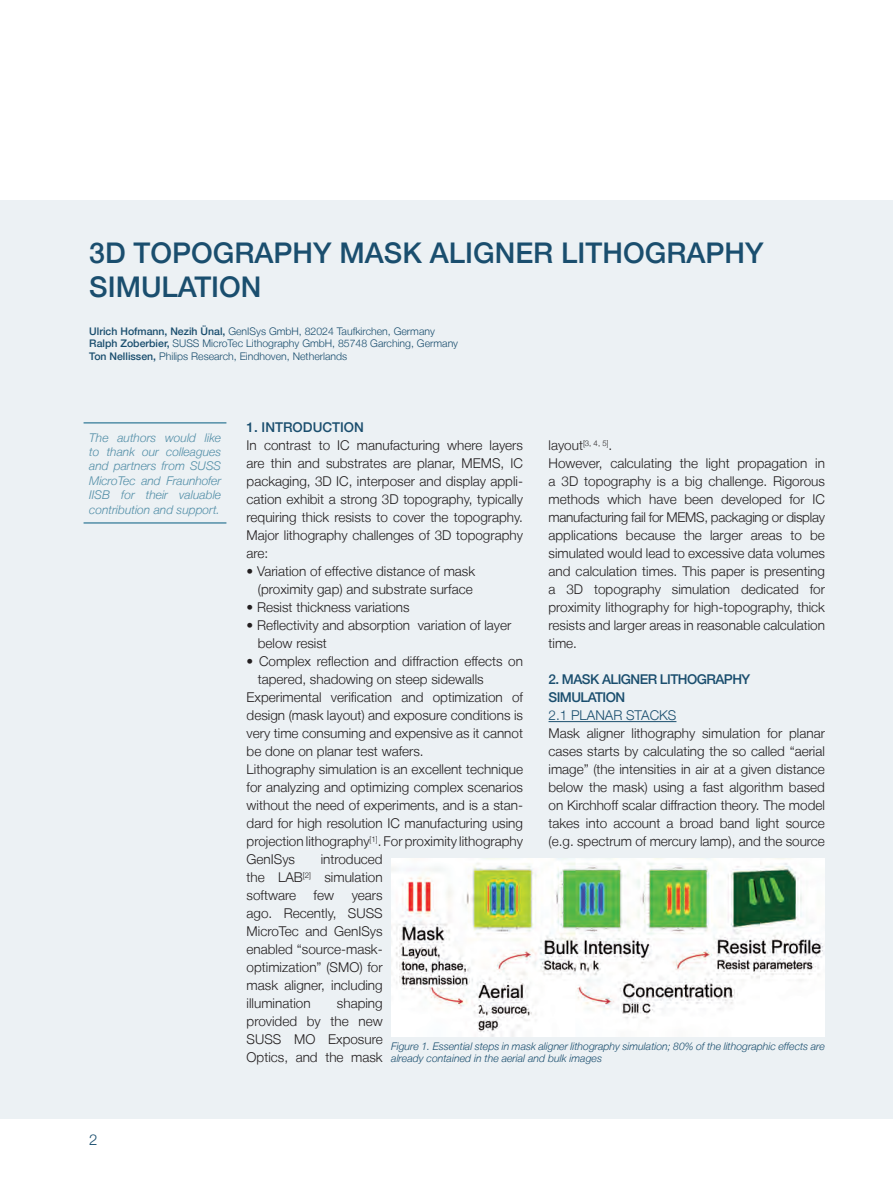
<style>
.page{position:relative;width:893px;height:1191px;background:#fff}
.page>*{position:absolute;margin:0;border:0;box-sizing:border-box;transform-origin:0 0}
.t1{font:500 28.5px/34.2px "Helvetica Neue LT";color:#1a4e6e}
.t2{font:300 15px "Helvetica Neue LT";color:#1a4e6e}
.t3{font:300 13.5px/18px "Helvetica Neue LT";color:#231f20;text-align:justify}
.t4{font:500 13.5px "Helvetica Neue LT";letter-spacing:-.04em;color:#1a4e6e}
.t5{font:300 13.5px "Helvetica Neue LT";color:#1a4e6e}
.t6{font:italic 300 12px/14.4px "Helvetica Neue LT";color:#528ea7;text-align:justify}
.t7{font:300 10.5px/12.6px "Helvetica Neue LT";color:#1a4e6e}
.t8{font:italic 300 10.5px/12.6px "Helvetica Neue LT";color:#1a4e6e}
.s1{font-weight:500}
</style>
<div class="page">
<div style="left:0;top:200px;width:893px;height:918px;background:#ecf1f4"></div>
<hr style="left:549px;top:721px;width:127px;height:1px;background:#1a4e6e">
<img style="left:391px;top:858px;width:434px;height:178px">
<hr style="left:84px;top:422px;width:142px;height:1px;background:#528ea7">
<hr style="left:84px;top:522px;width:142px;height:2px;background:#528ea7">
<h1 class="t1" style="left:89px;top:235px;width:676px">3D Topography Mask Aligner Lithography<br>Simulation</h1>
<p class="t7" style="left:89px;top:324px;width:370px"><span class="s1">Ulrich Hofmann, Nezih Ünal,</span> GenISys GmbH, 82024 Taufkirchen, Germany<br><span class="s1">Ralph Zoberbier,</span> SUSS MicroTec Lithography GmbH, 85748 Garching, Germany<br><span class="s1">Ton Nellissen,</span> Philips Research, Eindhoven, Netherlands</p>
<p class="t6" style="left:89px;top:430px;width:133px">The authors would like to thank our colleagues and partners from SUSS MicroTec and Fraunhofer IISB for their valuable contribution and support.</p>
<p class="t4" style="left:247px;top:419px;width:24px">1. INTRO</p>
<p class="t4" style="left:303px;top:419px;width:19px">DUCTION</p>
<p class="t3" style="left:247px;top:436px;width:278px">In contrast to IC manufacturing where layers are thin and substrates are planar, MEMS, IC packaging, 3D IC, interposer and display appli&shy;cation exhibit a strong 3D topography, typically requiring thick resists to cover the topography.<br>Major lithography challenges of 3D topography are:</p>
<p class="t3" style="left:247px;top:562px;width:230px;text-align:right">• Variation of effective distance of mask (proximity gap) and substrate surface</p>
<p class="t3" style="left:247px;top:598px;width:164px">• Resist thickness variations</p>
<p class="t3" style="left:258px;top:616px;width:255px;text-indent:-11px">• Reflectivity and absorption variation of layer below resist</p>
<p class="t3" style="left:247px;top:652px;width:278px">• Complex reflection and diffraction effects on</p>
<p class="t3" style="left:258px;top:670px;width:227px">tapered, shadowing on steep sidewalls</p>
<p class="t3" style="left:247px;top:688px;width:278px">Experimental verification and optimization of</p>
<p class="t3" style="left:247px;top:706px;width:278px">design (mask layout) and exposure conditions is</p>
<p class="t3" style="left:247px;top:724px;width:278px">very time consuming and expensive as it cannot</p>
<p class="t3" style="left:247px;top:742px;width:179px">be done on planar test wafers.</p>
<p class="t3" style="left:247px;top:760px;width:278px">Lithography simulation is an excellent technique</p>
<p class="t3" style="left:247px;top:778px;width:278px">for analyzing and optimizing complex scenarios</p>
<p class="t3" style="left:247px;top:796px;width:278px">without the need of experiments, and is a stan-</p>
<p class="t3" style="left:247px;top:814px;width:278px">dard for high resolution IC manufacturing using</p>
<p class="t3" style="left:247px;top:832px;width:278px">projection lithography<sup>[1]</sup>. For proximity lithography</p>
<p class="t3" style="left:247px;top:850px;width:50px">GenISys</p>
<p class="t3" style="left:549px;top:436px;width:278px;text-align:left">layout<sup>[3,</sup> <sup>4,</sup> <sup>5]</sup>.<br>However, calculating the light propagation in a 3D topography is a big challenge. Rigorous methods which have been developed for IC manufacturing fail for MEMS, packaging or display applications because the larger areas to be simulated would lead to excessive data volumes and calculation times. This paper is presenting a 3D topography simulation dedicated for proximity lithography for high-topography, thick resists and larger areas in reasonable calculation time.</p>
<p class="t4" style="left:549px;top:671px;width:71px">2. MASK ALIGNER</p>
<p class="t4" style="left:660px;top:671px;width:9px">LITHOGR</p>
<p class="t4" style="left:715px;top:671px;width:18px">APHY</p>
<p class="t4" style="left:549px;top:689px;width:55px">SI MULATION</p>
<p class="t5" style="left:549px;top:707px;width:41px">2.1 Planar</p>
<p class="t5" style="left:626px;top:707px;width:50px">Stac ks</p>
<p class="t3" style="left:549px;top:724px;width:278px">Mask aligner lithography simulation for planar cases starts by calculating the so called “aerial image” (the intensities in air at a given distance below the mask) using a fast algorithm based on Kirchhoff scalar diffraction theory. The model takes into account a broad band light source (e.g. spectrum of mercury lamp), and the source</p>
<p class="t3" style="left:247px;top:850px;width:138px;text-indent:74px">introduced the LAB<sup>[2]</sup> simulation software</p>
<p class="t3" style="left:314px;top:886px;width:22px">few</p>
<p class="t3" style="left:247px;top:886px;width:138px;text-indent:105px">years ago. Recently, SUSS MicroTec and GenISys enabled “source-mask&shy;optimization” (SMO) for mask aligner, including illumination</p>
<p class="t3" style="left:247px;top:994px;width:138px;text-indent:90px">shaping provided by the new SUSS MO Exposure Optics, and the mask</p>
<p class="t8" style="left:391px;top:1039px;width:435px">Figure 1. Essential steps in mask aligner lithography simulation; 80% of the lithographic effects are already contained in the aerial and bulk images</p>
<p class="t2" style="left:89px;top:1130px;width:10px">2</p>
</div>
